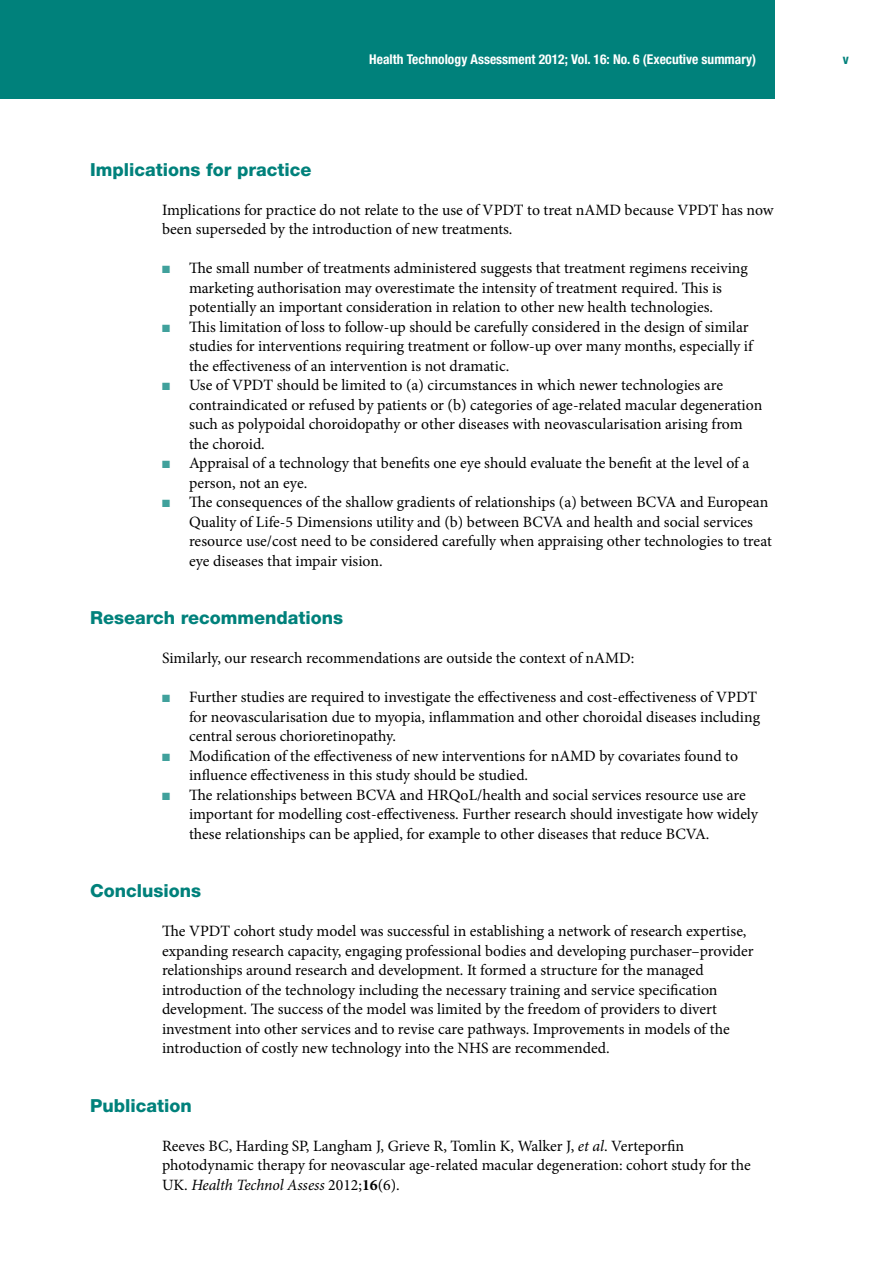
<style>
.page{position:relative;width:893px;height:1263px;background:#fff}
.page>*{position:absolute;margin:0;border:0;box-sizing:border-box;transform-origin:0 0}
.t1{font:800 18px "Helvetica Neue LT Pro";color:#00817b}
.t2{font:15.75px/19.5px "Minion Pro";color:#000}
.t3{font:700 condensed 13.5px "Helvetica Neue LT Pro";color:#fff}
.t4{font:700 condensed 13.5px "Helvetica Neue LT Pro";color:#00817b}
.s1{color:#40a19c}
.s2{font-style:italic}
.s3{font-weight:700}
</style>
<div class="page">
<div style="left:0;top:0;width:774px;height:99px;background:#00817b"></div>
<p class="t3" style="left:369px;top:51px;width:388px">Health Technology Assessment 2012; Vol. 16: No. 6 (Executive summary)</p>
<p class="t4" style="left:843px;top:51px;width:7px">v</p>
<p class="t1" style="left:90px;top:158px;width:223px">Implications for practice</p>
<p class="t2" style="left:162px;top:200px;width:613px">Implications for practice do not relate to the use of VPDT to treat nAMD because VPDT has now been superseded by the introduction of new treatments.</p>
<p class="t2" style="left:162px;top:258px;width:587px;text-align:center"><span class="s1">■</span> The small number of treatments administered suggests that treatment regimens receiving marketing authorisation may overestimate the intensity of treatment required. This is potentially an important consideration in relation to other new health technologies.</p>
<p class="t2" style="left:189px;top:317px;width:565px;text-indent:-27px"><span class="s1">■</span> This limitation of loss to follow-up should be carefully considered in the design of similar studies for interventions requiring treatment or follow-up over many months, especially if the effectiveness of an intervention is not dramatic.</p>
<p class="t2" style="left:189px;top:375px;width:575px;text-indent:-27px"><span class="s1">■</span> Use of VPDT should be limited to (a) circumstances in which newer technologies are contraindicated or refused by patients or (b) categories of age-related macular degeneration such as polypoidal choroidopathy or other diseases with neovascularisation arising from the choroid.</p>
<p class="t2" style="left:189px;top:453px;width:562px;text-indent:-27px"><span class="s1">■</span> Appraisal of a technology that benefits one eye should evaluate the benefit at the level of a person, not an eye.</p>
<p class="t2" style="left:189px;top:492px;width:584px;text-indent:-27px"><span class="s1">■</span> The consequences of the shallow gradients of relationships (a) between BCVA and European Quality of Life-5 Dimensions utility and (b) between BCVA and health and social services resource use/cost need to be considered carefully when appraising other technologies to treat eye diseases that impair vision.</p>
<p class="t1" style="left:90px;top:607px;width:255px">Research recommendations</p>
<p class="t2" style="left:162px;top:648px;width:474px">Similarly, our research recommendations are outside the context of nAMD:</p>
<p class="t2" style="left:189px;top:687px;width:572px;text-indent:-27px"><span class="s1">■</span> Further studies are required to investigate the effectiveness and cost-effectiveness of VPDT for neovascularisation due to myopia, inflammation and other choroidal diseases including central serous chorioretinopathy.</p>
<p class="t2" style="left:189px;top:746px;width:550px;text-indent:-27px"><span class="s1">■</span> Modification of the effectiveness of new interventions for nAMD by covariates found to influence effectiveness in this study should be studied.</p>
<p class="t2" style="left:189px;top:785px;width:571px;text-indent:-27px"><span class="s1">■</span> The relationships between BCVA and HRQoL/health and social services resource use are important for modelling cost-effectiveness. Further research should investigate how widely these relationships can be applied, for example to other diseases that reduce BCVA.</p>
<p class="t1" style="left:90px;top:880px;width:113px">Conclusions</p>
<p class="t2" style="left:162px;top:921px;width:593px">The VPDT cohort study model was successful in establishing a network of research expertise, expanding research capacity, engaging professional bodies and developing purchaser–provider relationships around research and development. It formed a structure for the managed introduction of the technology including the necessary training and service specification development. The success of the model was limited by the freedom of providers to divert investment into other services and to revise care pathways. Improvements in models of the introduction of costly new technology into the NHS are recommended.</p>
<p class="t1" style="left:90px;top:1094px;width:103px">Publication</p>
<p class="t2" style="left:162px;top:1136px;width:590px">Reeves BC, Harding SP, Langham J, Grieve R, Tomlin K, Walker J, <span class="s2">et al</span>. Verteporfin photodynamic therapy for neovascular age-related macular degeneration: cohort study for the<br>UK. <span class="s2">Health Technol Assess</span> 2012;<span class="s3">16</span>(6).</p>
</div>
